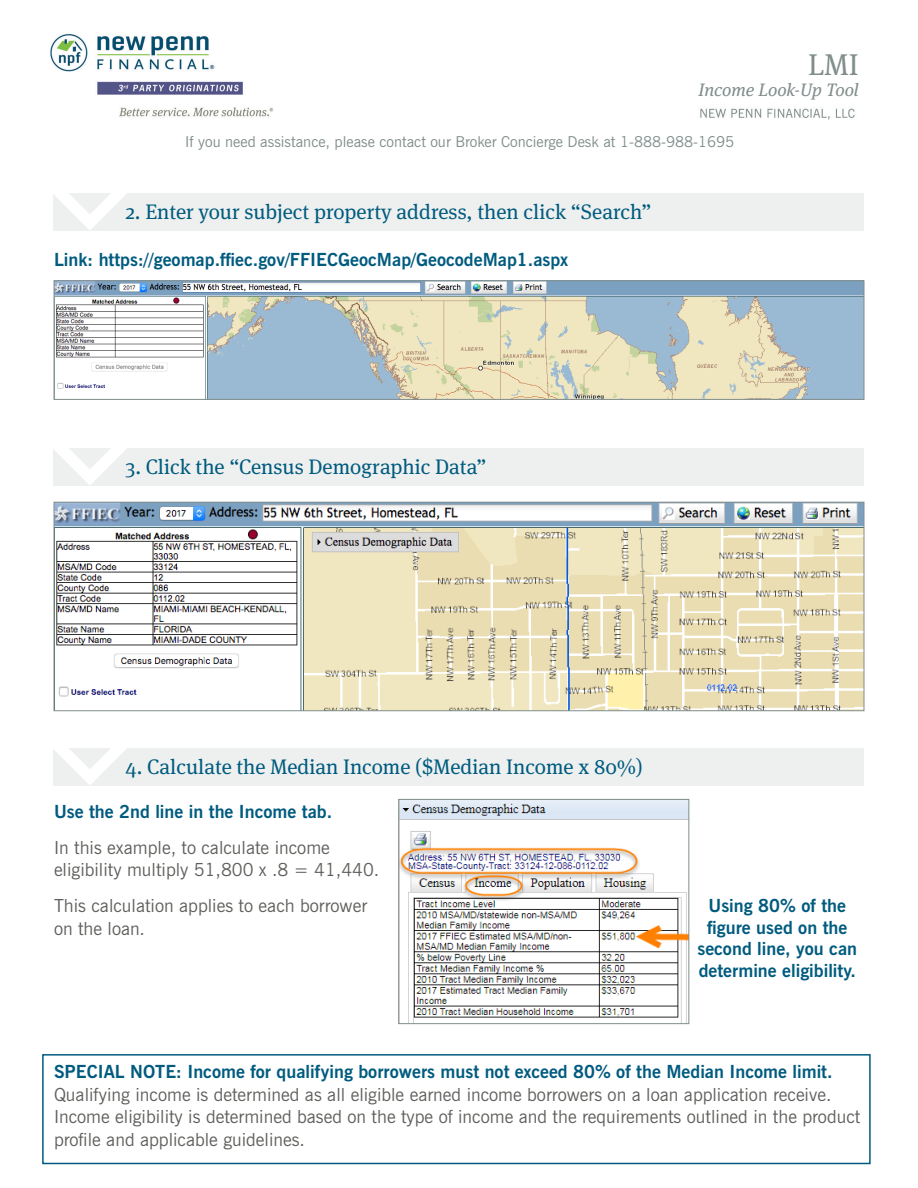
<style>
.page{position:relative;width:918px;height:1188px;background:#fff}
.page>*{position:absolute;margin:0;border:0;box-sizing:border-box;transform-origin:0 0}
.t1{font:30px "Meta Serif OT";color:#818e8c}
.t2{font:21px "Meta Serif OT";color:#005b7f}
.t3{font:18px/22.5px "News Gothic BT";color:#5f605c}
.t4{font:700 18px/21.6px "News Gothic BT";color:#005b7f;text-align:center}
.t5{font:italic 18px "Meta Serif OT";color:#818e8c}
.t6{font:15px "News Gothic BT";color:#818e8c}
.s1{font-weight:700;color:#005b7f}
</style>
<div class="page">
<img style="left:50px;top:34px;width:805px;height:86px">
<div style="left:53px;top:194px;width:811px;height:37px;background:#eef0ef"></div>
<svg style="left:54px;top:193px;width:72px;height:37px"></svg>
<img style="left:56px;top:283px;width:806px;height:115px">
<div style="left:54px;top:281px;width:810px;height:119px;border:1px solid #818e8c"></div>
<div style="left:53px;top:449px;width:811px;height:37px;background:#eef0ef"></div>
<svg style="left:54px;top:448px;width:72px;height:37px"></svg>
<img style="left:56px;top:504px;width:806px;height:205px">
<div style="left:54px;top:502px;width:810px;height:209px;border:1px solid #818e8c"></div>
<div style="left:53px;top:749px;width:811px;height:37px;background:#eef0ef"></div>
<svg style="left:54px;top:748px;width:72px;height:37px"></svg>
<img style="left:401px;top:801px;width:286px;height:221px">
<div style="left:399px;top:799px;width:290px;height:225px;border:1px solid #818e8c"></div>
<div style="left:42px;top:1054px;width:829px;height:110px;border:2px solid #005b7f"></div>
<p class="t1" style="left:808px;top:46px;width:52px">LMI</p>
<p class="t5" style="left:699px;top:78px;width:162px">Income Look-Up Tool</p>
<p class="t6" style="left:185px;top:132px;width:550px">If you need assistance, please contact our Broker Concierge Desk at 1-888-988-1695</p>
<p class="t2" style="left:126px;top:199px;width:527px">2. Enter your subject property address, then click “Search”</p>
<p class="t4" style="left:54px;top:249px;width:516px">Link: https://geomap.ffiec.gov/FFIECGeocMap/GeocodeMap1.aspx</p>
<p class="t2" style="left:126px;top:454px;width:362px">3. Click the “Census Demographic Data”</p>
<p class="t2" style="left:126px;top:754px;width:519px">4. Calculate the Median Income ($Median Income x 80%)</p>
<p class="t4" style="left:54px;top:800px;width:280px">Use the 2nd line in the Income tab.</p>
<p class="t3" style="left:54px;top:836px;width:327px">In this example, to calculate income eligibility multiply 51,800 x .8 = 41,440.</p>
<p class="t3" style="left:54px;top:894px;width:315px">This calculation applies to each borrower on the loan.</p>
<p class="t4" style="left:697px;top:895px;width:161px">Using 80% of the figure used on the second line, you can determine eligibility.</p>
<p class="t3" style="left:54px;top:1060px;width:808px"><span class="s1">SPECIAL NOTE: Income for qualifying borrowers must not exceed 80% of the Median Income limit.<br></span>Qualifying income is determined as all eligible earned income borrowers on a loan application receive.<br>Income eligibility is determined based on the type of income and the requirements outlined in the product profile and applicable guidelines.</p>
</div>
